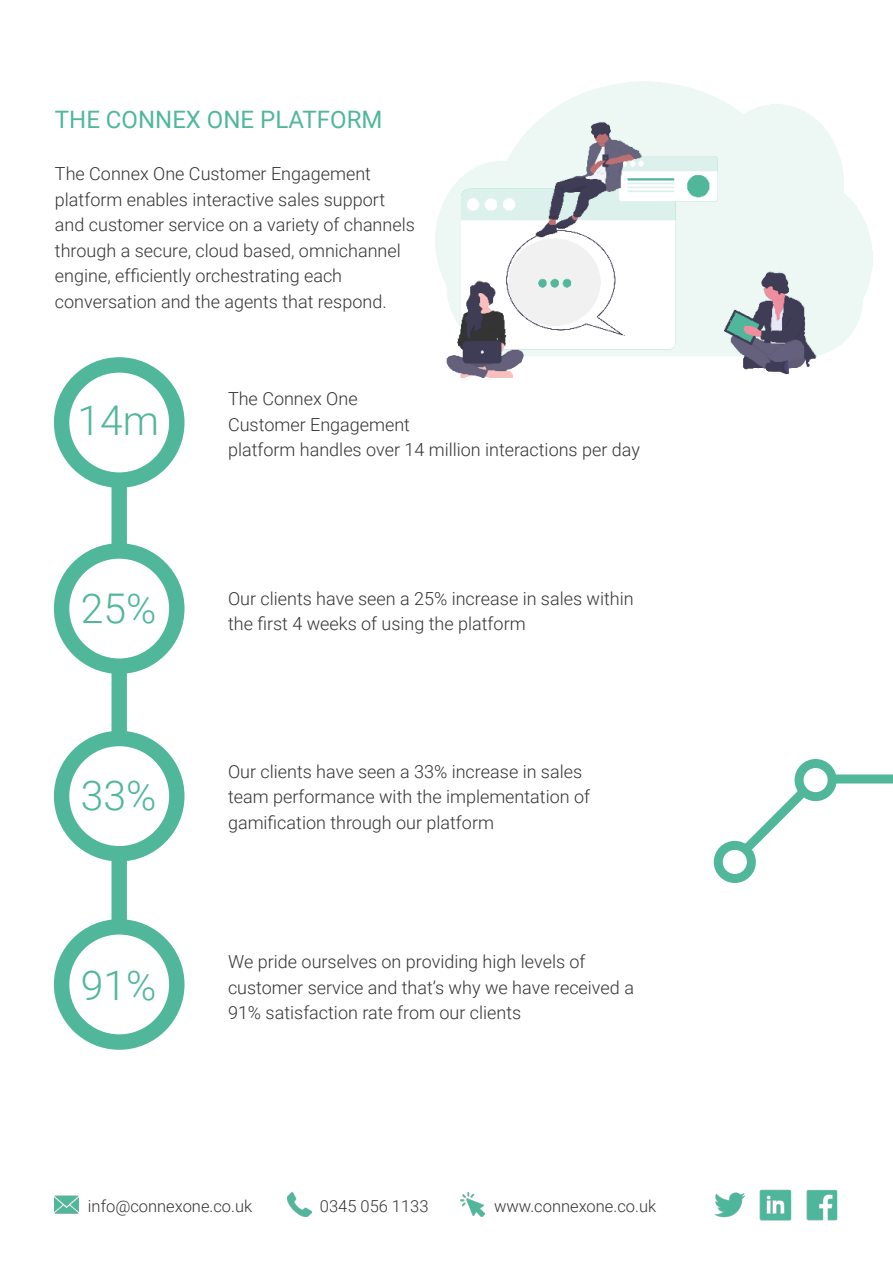
<style>
.page{position:relative;width:893px;height:1263px;background:#fff}
.page>*{position:absolute;margin:0;border:0;box-sizing:border-box;transform-origin:0 0}
.t1{font:300 40.95px "Roboto";color:#50b79b}
.t2{font:24px "Roboto";color:#50b79b}
.t3{font:300 18px/25.5px "Roboto";color:#343434}
.t4{font:300 16.5px "Roboto";color:#343434}
</style>
<div class="page">
<img style="left:806px;top:1190px;width:32px;height:31px">
<img style="left:760px;top:1189px;width:31px;height:32px">
<img style="left:714px;top:1192px;width:31px;height:26px">
<div style="left:112px;top:462px;width:15px;height:487px;background:#50b79b"></div>
<svg style="left:62px;top:365px;width:115px;height:115px"></svg>
<div style="left:54px;top:357px;width:131px;height:131px;border:15px solid #50b79b;border-radius:50%"></div>
<svg style="left:62px;top:738px;width:115px;height:116px"></svg>
<div style="left:54px;top:731px;width:131px;height:130px;border:15px solid #50b79b;border-radius:50%"></div>
<svg style="left:62px;top:551px;width:115px;height:115px"></svg>
<div style="left:54px;top:543px;width:131px;height:131px;border:15px solid #50b79b;border-radius:50%"></div>
<svg style="left:62px;top:927px;width:115px;height:115px"></svg>
<div style="left:54px;top:919px;width:131px;height:131px;border:15px solid #50b79b;border-radius:50%"></div>
<div style="left:828px;top:774px;width:65px;height:9px;background:#50b79b"></div>
<div style="left:714px;top:841px;width:42px;height:42px;border:9px solid #50b79b;border-radius:50%"></div>
<svg style="left:732px;top:783px;width:84px;height:80px"></svg>
<div style="left:794px;top:759px;width:43px;height:42px;border:9px solid #50b79b;border-radius:50%"></div>
<img style="left:436px;top:81px;width:437px;height:296px">
<img style="left:55px;top:1195px;width:24px;height:19px">
<img style="left:461px;top:1193px;width:24px;height:24px">
<img style="left:288px;top:1193px;width:24px;height:24px">
<p class="t2" style="left:55px;top:103px;width:329px">THE CONNEX ONE PLATFORM</p>
<p class="t3" style="left:55px;top:161px;width:361px">The Connex One Customer Engagement platform enables interactive sales support and customer service on a variety of channels through a secure, cloud based, omnichannel engine, efficiently orchestrating each conversation and the agents that respond.</p>
<p class="t1" style="left:77px;top:392px;width:83px">14m</p>
<p class="t1" style="left:81px;top:580px;width:77px">25%</p>
<p class="t1" style="left:81px;top:766px;width:77px">33%</p>
<p class="t1" style="left:81px;top:957px;width:77px">91%</p>
<p class="t3" style="left:228px;top:385px;width:413px">The Connex One<br>Customer Engagement<br>platform handles over 14 million interactions per day</p>
<p class="t3" style="left:228px;top:585px;width:407px">Our clients have seen a 25% increase in sales within the first 4 weeks of using the platform</p>
<p class="t3" style="left:228px;top:758px;width:364px">Our clients have seen a 33% increase in sales team performance with the implementation of gamification through our platform</p>
<p class="t3" style="left:228px;top:948px;width:407px">We pride ourselves on providing high levels of customer service and that’s why we have received a<br>91% satisfaction rate from our clients</p>
<p class="t4" style="left:88px;top:1194px;width:166px">info@connexone.co.uk</p>
<p class="t4" style="left:320px;top:1194px;width:110px">0345 056 1133</p>
<p class="t4" style="left:494px;top:1194px;width:164px">www.connexone.co.uk</p>
</div>
